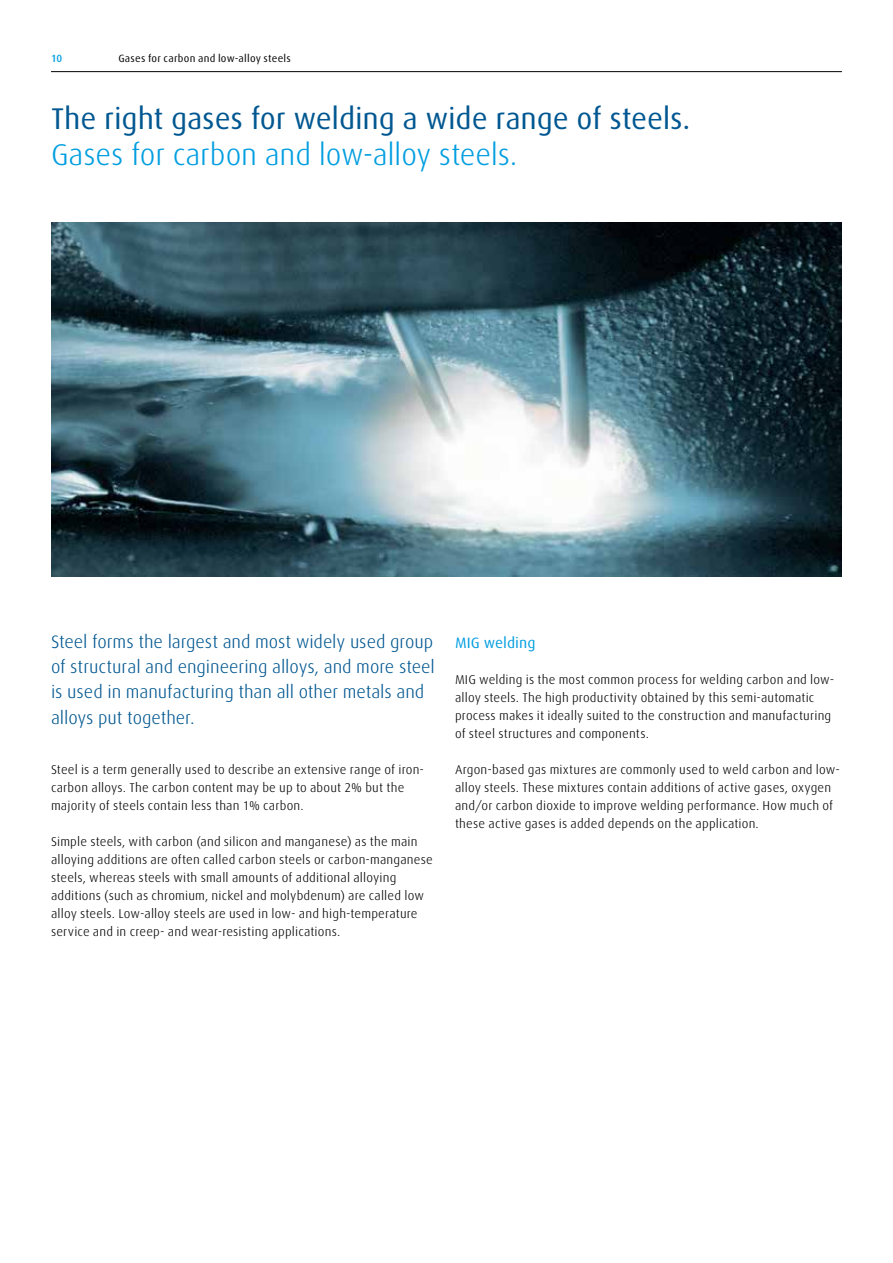
<style>
.page{position:relative;width:893px;height:1263px;background:#fff}
.page>*{position:absolute;margin:0;border:0;box-sizing:border-box;transform-origin:0 0}
.t1{font:30px "Linde Dax Global";letter-spacing:-.005em;color:#005791}
.t2{font:300 30px "Linde Dax Global";letter-spacing:-.01em;color:#009ee0}
.t3{font:300 18px/25.2px "Linde Dax Global";letter-spacing:-.005em;color:#005791}
.t4{font:15px "Linde Dax Global";letter-spacing:.005em;color:#009ee0}
.t5{font:300 12.75px/18px "Linde Dax Global";letter-spacing:.01em;color:#000}
.t6{font:10.5px "Linde Dax Global";letter-spacing:.02em;color:#000}
.t7{font:500 10.5px "Linde Dax Global";color:#009ee0}
</style>
<div class="page">
<img style="left:51px;top:222px;width:791px;height:354px">
<hr style="left:51px;top:71px;width:791px;height:1px;background:#000">
<p class="t7" style="left:51px;top:52px;width:13px">10</p>
<p class="t6" style="left:118px;top:52px;width:174px">Gases for carbon and low-alloy steels</p>
<h1 class="t1" style="left:51px;top:101px;width:641px">The right gases for welding a wide range of steels.</h1>
<h1 class="t2" style="left:51px;top:137px;width:468px">Gases for carbon and low-alloy steels.</h1>
<h2 class="t3" style="left:51px;top:629px;width:385px">Steel forms the largest and most widely used group of structural and engineering alloys, and more steel is used in manufacturing than all other metals and alloys put together.</h2>
<p class="t5" style="left:51px;top:761px;width:375px">Steel is a term generally used to describe an extensive range of iron&shy;carbon alloys. The carbon content may be up to about 2% but the majority of steels contain less than 1% carbon.</p>
<p class="t5" style="left:51px;top:833px;width:383px">Simple steels, with carbon (and silicon and manganese) as the main alloying additions are often called carbon steels or carbon-manganese steels, whereas steels with small amounts of additional alloying additions (such as chromium, nickel and molybdenum) are called low alloy steels. Low-alloy steels are used in low- and high-temperature service and in creep- and wear-resisting applications.</p>
<p class="t4" style="left:455px;top:634px;width:82px">MIG welding</p>
<p class="t5" style="left:455px;top:671px;width:381px">MIG welding is the most common process for welding carbon and low&shy;alloy steels. The high productivity obtained by this semi-automatic process makes it ideally suited to the construction and manufacturing of steel structures and components.</p>
<p class="t5" style="left:455px;top:761px;width:386px">Argon-based gas mixtures are commonly used to weld carbon and low&shy;alloy steels. These mixtures contain additions of active gases, oxygen and/or carbon dioxide to improve welding performance. How much of these active gases is added depends on the application.</p>
</div>
